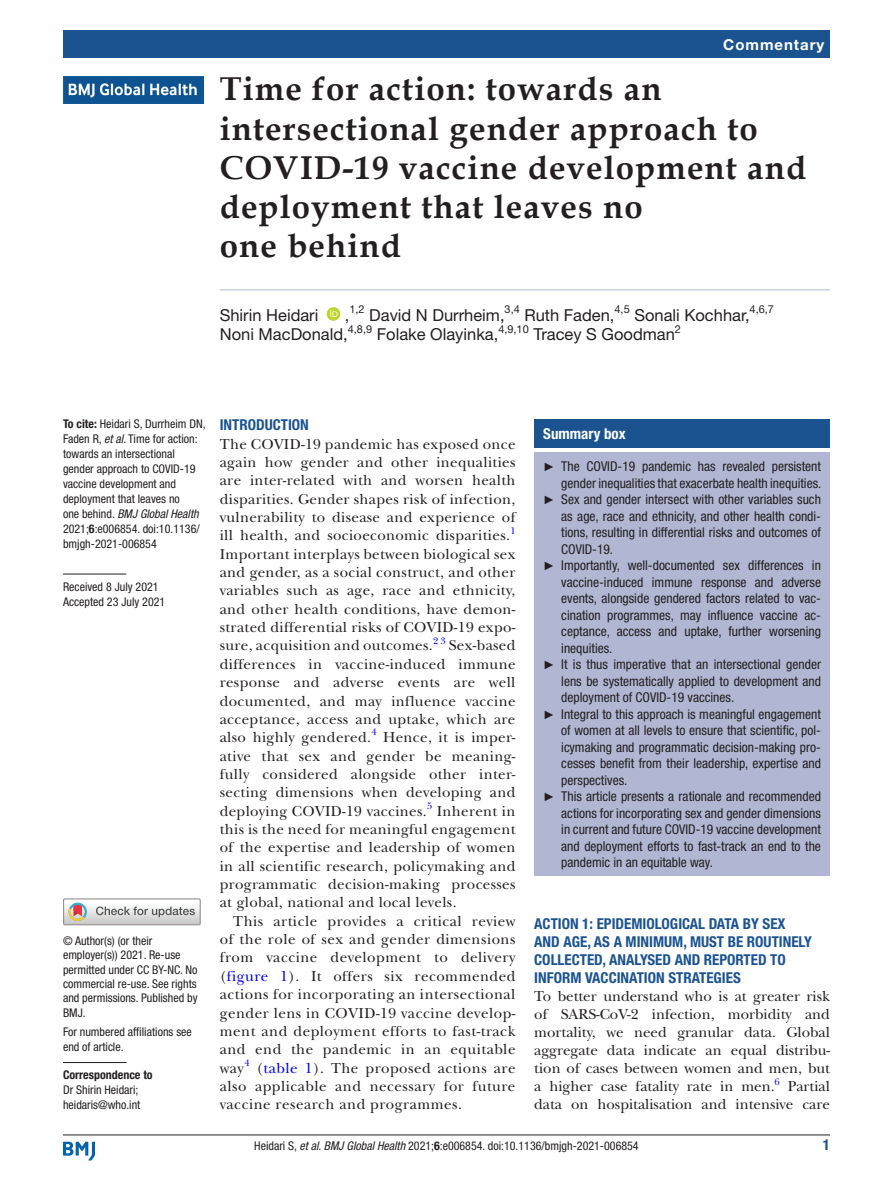
<style>
.page{position:relative;width:893px;height:1191px;background:#fff}
.page>*{position:absolute;margin:0;border:0;box-sizing:border-box;transform-origin:0 0}
.t1{font:700 33px/39px "Book Antiqua";letter-spacing:.035em;color:#231f20}
.t2{font:16.5px "Helvetica Neue LT Std";color:#231f20}
.t3{font:15px/18.3px "New Baskerville";letter-spacing:.025em;color:#231f20;text-align:justify}
.t4{font:700 condensed 15px/18px "Helvetica Neue LT Std";color:#1b5391}
.t5{font:15px/18px "New Baskerville";color:#231f20;text-align:right}
.t6{font:700 15px "Helvetica Neue LT Std";letter-spacing:.065em;color:#fff}
.t7{font:700 condensed 15px "Helvetica Neue LT Std";color:#fff}
.t8{font:condensed 13.5px "Helvetica Neue LT Std";color:#231f20}
.t9{font:condensed 12px/15px "Helvetica Neue LT Std";color:#231f20}
.t10{font:700 condensed 12px "Helvetica Neue LT Std";color:#231f20}
.t11{font:10.95px "Helvetica Neue LT Std";color:#231f20}
.t12{font:9.9px "New Baskerville";color:#00f}
.s1{font-weight:700}
.s2{font-style:italic}
.s3{color:#00f}
.s4{font-family:"Arial";font-stretch:normal;font-size:12px}
</style>
<div class="page">
<hr style="left:63px;top:1134px;width:767px;height:1px;background:#231f20">
<svg style="left:63px;top:1141px;width:32px;height:19px"></svg>
<div style="left:63px;top:898px;width:138px;height:27px;border:1px solid #969090"></div>
<svg style="left:64px;top:899px;width:136px;height:25px"></svg>
<hr style="left:220px;top:289px;width:610px;height:1px;background:#b1b7d3">
<svg style="left:327px;top:307px;width:13px;height:14px"></svg>
<div style="left:63px;top:31px;width:767px;height:27px;background:#1b5391"></div>
<hr style="left:63px;top:573px;width:63px;height:1px;background:#231f20">
<hr style="left:63px;top:1062px;width:64px;height:1px;background:#231f20">
<img style="left:63px;top:77px;width:141px;height:27px">
<div style="left:534px;top:419px;width:296px;height:29px;background:#1b5391"></div>
<div style="left:534px;top:452px;width:296px;height:424px;background:#b1b7d3"></div>
<p class="t6" style="left:723px;top:35px;width:102px">Commentary</p>
<h1 class="t1" style="left:220px;top:70px;width:588px">Time for action: towards an intersectional gender approach to<br>COVID-19 vaccine development and deployment that leaves no<br>one behind</h1>
<p class="t11" style="left:349px;top:303px;width:17px">1,2</p>
<p class="t2" style="left:369px;top:305px;width:137px">David N Durrheim,</p>
<p class="t11" style="left:505px;top:303px;width:17px">3,4</p>
<p class="t2" style="left:524px;top:305px;width:92px">Ruth Faden,</p>
<p class="t11" style="left:615px;top:303px;width:17px">4,5</p>
<p class="t2" style="left:634px;top:305px;width:117px">Sonali Kochhar,</p>
<p class="t11" style="left:750px;top:303px;width:26px">4,6,7</p>
<p class="t2" style="left:220px;top:305px;width:100px">Shirin Heidari</p>
<p class="t2" style="left:345px;top:305px;width:6px">,</p>
<p class="t2" style="left:220px;top:324px;width:130px">Noni MacDonald,</p>
<p class="t11" style="left:348px;top:322px;width:26px">4,8,9</p>
<p class="t2" style="left:377px;top:324px;width:123px">Folake Olayinka,</p>
<p class="t11" style="left:498px;top:322px;width:32px">4,9,10</p>
<p class="t2" style="left:533px;top:324px;width:143px">Tracey S Goodman</p>
<p class="t11" style="left:675px;top:322px;width:8px">2</p>
<p class="t9" style="left:63px;top:416px;width:144px"><span class="s1">To cite:</span> Heidari S, Durrheim DN,<br>Faden R, <span class="s2">et al</span>. Time for action: towards an intersectional gender approach to COVID-19 vaccine development and deployment that leaves no<br>one behind. <span class="s2">BMJ Global Health<br></span>2021;<span class="s1">6</span>:e006854. doi:10.1136/ bmjgh-2021-006854</p>
<p class="t9" style="left:63px;top:579px;width:104px">Received 8 July 2021<br>Accepted 23 July 2021</p>
<p class="t9" style="left:63px;top:933px;width:136px;line-height:14.4px">© Author(s) (or their employer(s)) 2021. Re-use permitted under CC BY-NC. No commercial re-use. See rights and permissions. Published by<br>BMJ.</p>
<p class="t9" style="left:63px;top:1024px;width:130px">For numbered affiliations see end of article.</p>
<p class="t10" style="left:63px;top:1067px;width:91px">Correspondence to</p>
<p class="t9" style="left:63px;top:1082px;width:79px">Dr Shirin Heidari; heidaris@who.int</p>
<p class="t4" style="left:220px;top:416px;width:91px">INTRODUCTION</p>
<p class="t3" style="left:220px;top:435px;width:297px">The COVID-19 pandemic has exposed once again how gender and other inequalities are inter-related with and worsen health disparities. Gender shapes risk of infection, vulnerability to disease and experience of ill health, and socioeconomic disparities.</p>
<p class="t12" style="left:510px;top:524px;width:7px">1</p>
<p class="t3" style="left:220px;top:545px;width:297px">Important interplays between biological sex and gender, as a social construct, and other variables such as age, race and ethnicity, and other health conditions, have demon&shy;strated differential risks of COVID-19 expo&shy;sure, acquisition and outcomes.</p>
<p class="t12" style="left:433px;top:635px;width:14px">2 3</p>
<p class="t3" style="left:220px;top:636px;width:297px;text-indent:229px">Sex-based differences in vaccine-induced immune response and adverse events are well documented, and may influence vaccine acceptance, access and uptake, which are also highly gendered.</p>
<p class="t12" style="left:371px;top:726px;width:7px">4</p>
<p class="t3" style="left:220px;top:728px;width:297px;text-indent:163px">Hence, it is imper&shy;ative that sex and gender be meaning&shy;fully considered alongside other inter&shy;secting dimensions when developing and deploying COVID-19 vaccines.</p>
<p class="t12" style="left:427px;top:800px;width:7px">5</p>
<p class="t3" style="left:220px;top:801px;width:297px;text-indent:217px">Inherent in this is the need for meaningful engagement of the expertise and leadership of women in all scientific research, policymaking and programmatic decision-making processes at global, national and local levels.</p>
<p class="t3" style="left:220px;top:912px;width:297px;text-indent:14px">This article provides a critical review of the role of sex and gender dimensions from vaccine development to delivery (<span class="s3">figure 1</span>). It offers six recommended actions for incorporating an intersectional gender lens in COVID-19 vaccine develop&shy;ment and deployment efforts to fast-track and end the pandemic in an equitable way<sup>4</sup></p>
<p class="t3" style="left:220px;top:1058px;width:297px;text-indent:37px">(<span class="s3">table 1</span>). The proposed actions are also applicable and necessary for future vaccine research and programmes.</p>
<p class="t7" style="left:543px;top:425px;width:84px">Summary box</p>
<p class="t8" style="left:543px;top:458px;width:279px"><span class="s4">►</span> The COVID-19 pandemic has revealed persistent</p>
<p class="t8" style="left:561px;top:475px;width:262px">gender inequalities that exacerbate health inequities.</p>
<p class="t8" style="left:543px;top:491px;width:279px"><span class="s4">►</span> Sex and gender intersect with other variables such</p>
<p class="t8" style="left:561px;top:508px;width:261px">as age, race and ethnicity, and other health condi-</p>
<p class="t8" style="left:561px;top:524px;width:261px">tions, resulting in differential risks and outcomes of</p>
<p class="t8" style="left:561px;top:541px;width:53px">COVID-19.</p>
<p class="t8" style="left:543px;top:557px;width:279px"><span class="s4">►</span> Importantly, well-documented sex differences in</p>
<p class="t8" style="left:561px;top:574px;width:261px">vaccine-induced immune response and adverse</p>
<p class="t8" style="left:561px;top:590px;width:261px">events, alongside gendered factors related to vac-</p>
<p class="t8" style="left:561px;top:607px;width:261px">cination programmes, may influence vaccine ac-</p>
<p class="t8" style="left:561px;top:623px;width:261px">ceptance, access and uptake, further worsening</p>
<p class="t8" style="left:561px;top:640px;width:53px">inequities.</p>
<p class="t8" style="left:543px;top:656px;width:279px"><span class="s4">►</span> It is thus imperative that an intersectional gender</p>
<p class="t8" style="left:561px;top:673px;width:261px">lens be systematically applied to development and</p>
<p class="t8" style="left:561px;top:689px;width:174px">deployment of COVID-19 vaccines.</p>
<p class="t8" style="left:543px;top:706px;width:279px"><span class="s4">►</span> Integral to this approach is meaningful engagement</p>
<p class="t8" style="left:561px;top:722px;width:261px">of women at all levels to ensure that scientific, pol-</p>
<p class="t8" style="left:561px;top:739px;width:261px">icymaking and programmatic decision-making pro-</p>
<p class="t8" style="left:561px;top:755px;width:261px">cesses benefit from their leadership, expertise and</p>
<p class="t8" style="left:561px;top:772px;width:68px">perspectives.</p>
<p class="t8" style="left:543px;top:788px;width:279px"><span class="s4">►</span> This article presents a rationale and recommended</p>
<p class="t8" style="left:561px;top:805px;width:261px">actions for incorporating sex and gender dimensions</p>
<p class="t8" style="left:561px;top:821px;width:261px">in current and future COVID-19 vaccine development</p>
<p class="t8" style="left:561px;top:838px;width:261px">and deployment efforts to fast-track an end to the</p>
<p class="t8" style="left:561px;top:854px;width:153px">pandemic in an equitable way.</p>
<p class="t4" style="left:534px;top:914px;width:279px">ACTION 1: EPIDEMIOLOGICAL DATA BY SEX AND AGE, AS A MINIMUM, MUST BE ROUTINELY COLLECTED, ANALYSED AND REPORTED TO INFORM VACCINATION STRATEGIES</p>
<p class="t3" style="left:534px;top:987px;width:297px">To better understand who is at greater risk of SARS-CoV-2 infection, morbidity and mortality, we need granular data. Global aggregate data indicate an equal distribu&shy;tion of cases between women and men, but a higher case fatality rate in men.<sup>6</sup></p>
<p class="t5" style="left:534px;top:1077px;width:297px">Partial<br>data on hospitalisation and intensive care</p>
<p class="t9" style="left:254px;top:1137px;width:386px">Heidari S, <span class="s2">et al</span>. <span class="s2">BMJ Global Health</span> 2021;<span class="s1">6</span>:e006854. doi:10.1136/bmjgh-2021-006854</p>
<p class="t4" style="left:823px;top:1135px;width:9px">1</p>
</div>
